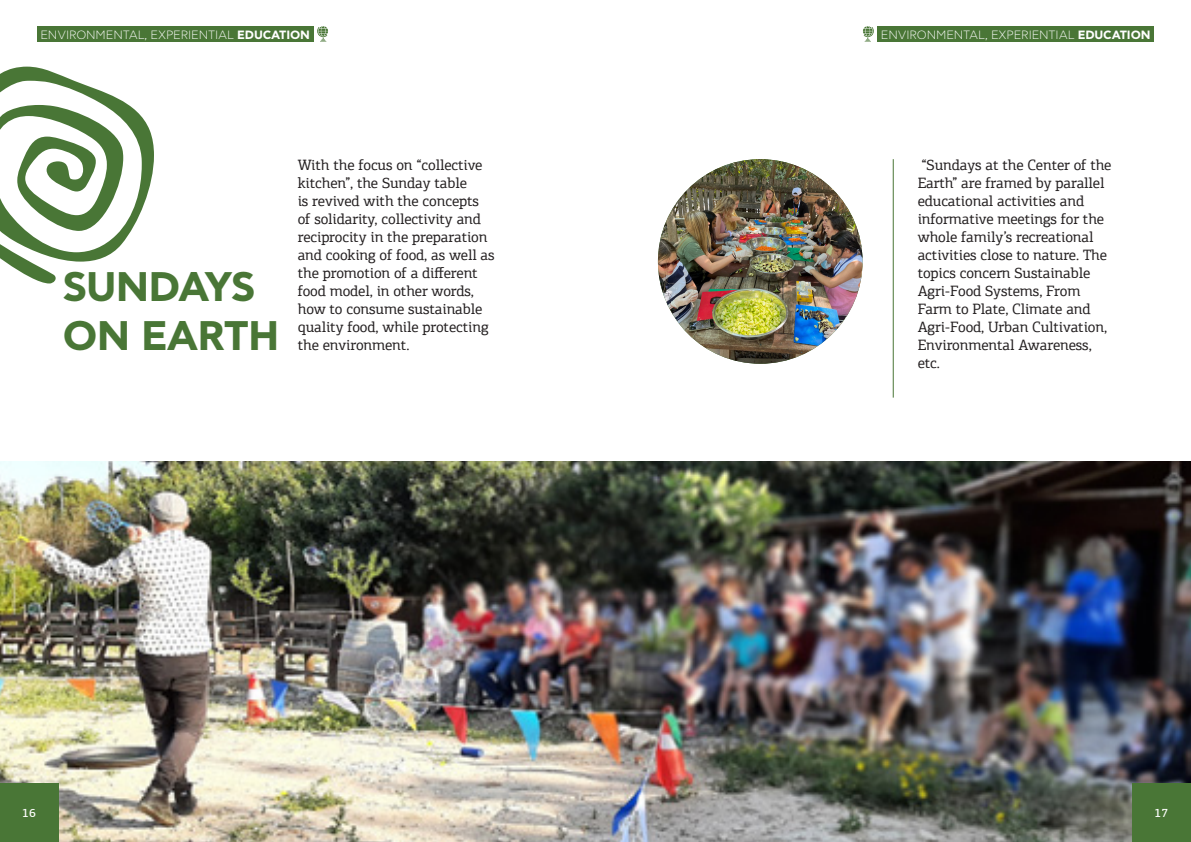
<style>
.page{position:relative;width:1191px;height:842px;background:#fff}
.page>*{position:absolute;margin:0;border:0;box-sizing:border-box;transform-origin:0 0}
.t1{font:700 41.2px "Asty CF Std";letter-spacing:-.04em;color:#497636}
.t2{font:700 41.2px "Asty CF Std";letter-spacing:-.02em;color:#497636}
.t3{font:15px/18px "PF Agora Slab Pro";letter-spacing:-.01em;color:#231f20}
.t4{font:300 12px "Asty CF Std";letter-spacing:-.01em;color:#fff}
.t5{font:500 12px "PF Agora Slab Pro";color:#fff}
.s1{font-weight:700}
</style>
<div class="page">
<img style="left:0;top:461px;width:1191px;height:381px">
<svg style="left:0;top:67px;width:154px;height:216px"></svg>
<hr style="left:892px;top:159px;width:1px;height:239px;background:#497636">
<img style="left:658px;top:159px;width:204px;height:205px;border-radius:102px">
<div style="left:1132px;top:783px;width:58px;height:58px;background:#497636"></div>
<div style="left:0;top:783px;width:58px;height:58px;background:#497636"></div>
<div style="left:877px;top:26px;width:277px;height:16px;background:#497636"></div>
<svg style="left:317px;top:26px;width:11px;height:16px"></svg>
<div style="left:37px;top:26px;width:277px;height:16px;background:#497636"></div>
<svg style="left:863px;top:26px;width:11px;height:16px"></svg>
<p class="t4" style="left:40px;top:28px;width:271px">ENVIRONMENTAL, EXPERIENTIAL <span class="s1">EDUCATION</span></p>
<p class="t4" style="left:881px;top:28px;width:271px">ENVIRONMENTAL, EXPERIENTIAL <span class="s1">EDUCATION</span></p>
<p class="t1" style="left:62px;top:262px;width:195px">SUNDAYS</p>
<p class="t2" style="left:62px;top:312px;width:219px">ON EARTH</p>
<p class="t3" style="left:298px;top:156px;width:198px">With the focus on “collective kitchen”, the Sunday table<br>is revived with the concepts of solidarity, collectivity and reciprocity in the preparation and cooking of food, as well as the promotion of a different food model, in other words, how to consume sustainable quality food, while protecting the environment.</p>
<p class="t3" style="left:917px;top:156px;width:195px">“Sundays at the Center of the<br>Earth” are framed by parallel educational activities and informative meetings for the whole family’s recreational activities close to nature. The topics concern Sustainable<br>Agri-Food Systems, From<br>Farm to Plate, Climate and<br>Agri-Food, Urban Cultivation,<br>Environmental Awareness, etc.</p>
<p class="t5" style="left:22px;top:805px;width:15px">16</p>
<p class="t5" style="left:1154px;top:805px;width:15px">17</p>
</div>
